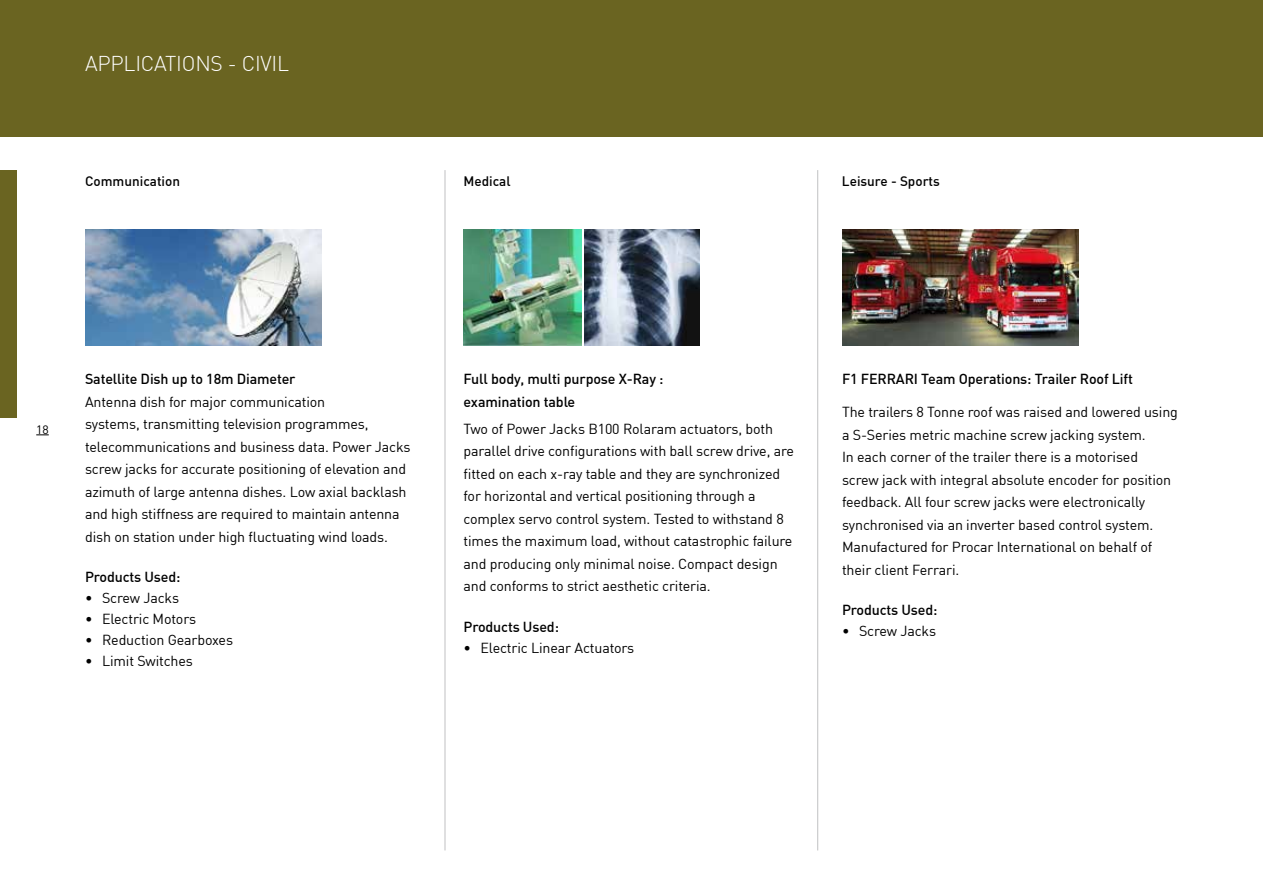
<style>
.page{position:relative;width:1263px;height:893px;background:#fff}
.page>*{position:absolute;margin:0;border:0;box-sizing:border-box;transform-origin:0 0}
.t1{font:300 21px "DIN";letter-spacing:-.01em;color:#fff}
.t2{font:14.25px/22.5px "DIN";letter-spacing:-.01em;color:#000}
.t3{font:500 14.25px/22.5px "DIN";letter-spacing:-.01em;color:#000}
.t4{font:500 13.5px "DIN";color:#000}
.t5{font:12px "DIN";color:#000}
</style>
<div class="page">
<div style="left:0;top:170px;width:17px;height:247px;background:#6a6421"></div>
<hr style="left:445px;top:170px;width:1px;height:680px;background:#c0c1c2">
<hr style="left:817px;top:170px;width:1px;height:680px;background:#c0c1c2">
<svg style="left:36px;top:435px;width:13px;height:1px"></svg>
<div style="left:0;top:0;width:1263px;height:136px;background:#6a6421"></div>
<img style="left:85px;top:230px;width:236px;height:115px">
<img style="left:842px;top:229px;width:236px;height:116px">
<img style="left:463px;top:230px;width:118px;height:115px">
<img style="left:584px;top:230px;width:115px;height:115px">
<h1 class="t1" style="left:85px;top:50px;width:206px">APPLICATIONS - CIVIL</h1>
<p class="t4" style="left:85px;top:173px;width:97px">Communication</p>
<p class="t4" style="left:463px;top:173px;width:49px">Medical</p>
<p class="t4" style="left:842px;top:173px;width:99px">Leisure - Sports</p>
<p class="t5" style="left:36px;top:422px;width:14px">18</p>
<p class="t3" style="left:85px;top:367px;width:212px">Satellite Dish up to 18m Diameter</p>
<p class="t2" style="left:85px;top:390px;width:327px">Antenna dish for major communication<br>systems, transmitting television programmes, telecommunications and business data. Power Jacks screw jacks for accurate positioning of elevation and azimuth of large antenna dishes. Low axial backlash and high stiffness are required to maintain antenna dish on station under high fluctuating wind loads.</p>
<p class="t3" style="left:85px;top:565px;width:97px">Products Used:</p>
<p class="t2" style="left:85px;top:586px;width:96px">• Screw Jacks</p>
<p class="t2" style="left:85px;top:607px;width:113px">• Electric Motors</p>
<p class="t2" style="left:85px;top:628px;width:150px">• Reduction Gearboxes</p>
<p class="t2" style="left:85px;top:649px;width:109px">• Limit Switches</p>
<p class="t3" style="left:463px;top:367px;width:201px">Full body, multi purpose X-Ray : examination table</p>
<p class="t2" style="left:463px;top:417px;width:332px">Two of Power Jacks B100 Rolaram actuators, both parallel drive configurations with ball screw drive, are fitted on each x-ray table and they are synchronized for horizontal and vertical positioning through a complex servo control system. Tested to withstand 8 times the maximum load, without catastrophic failure and producing only minimal noise. Compact design and conforms to strict aesthetic criteria.</p>
<p class="t3" style="left:463px;top:615px;width:97px">Products Used:</p>
<p class="t2" style="left:463px;top:636px;width:172px">• Electric Linear Actuators</p>
<p class="t3" style="left:842px;top:367px;width:292px">F1 FERRARI Team Operations: Trailer Roof Lift</p>
<p class="t2" style="left:842px;top:400px;width:337px">The trailers 8 Tonne roof was raised and lowered using a S-Series metric machine screw jacking system.<br>In each corner of the trailer there is a motorised screw jack with integral absolute encoder for position feedback. All four screw jacks were electronically synchronised via an inverter based control system.<br>Manufactured for Procar International on behalf of their client Ferrari.</p>
<p class="t3" style="left:842px;top:598px;width:97px">Products Used:</p>
<p class="t2" style="left:842px;top:619px;width:96px">• Screw Jacks</p>
</div>
